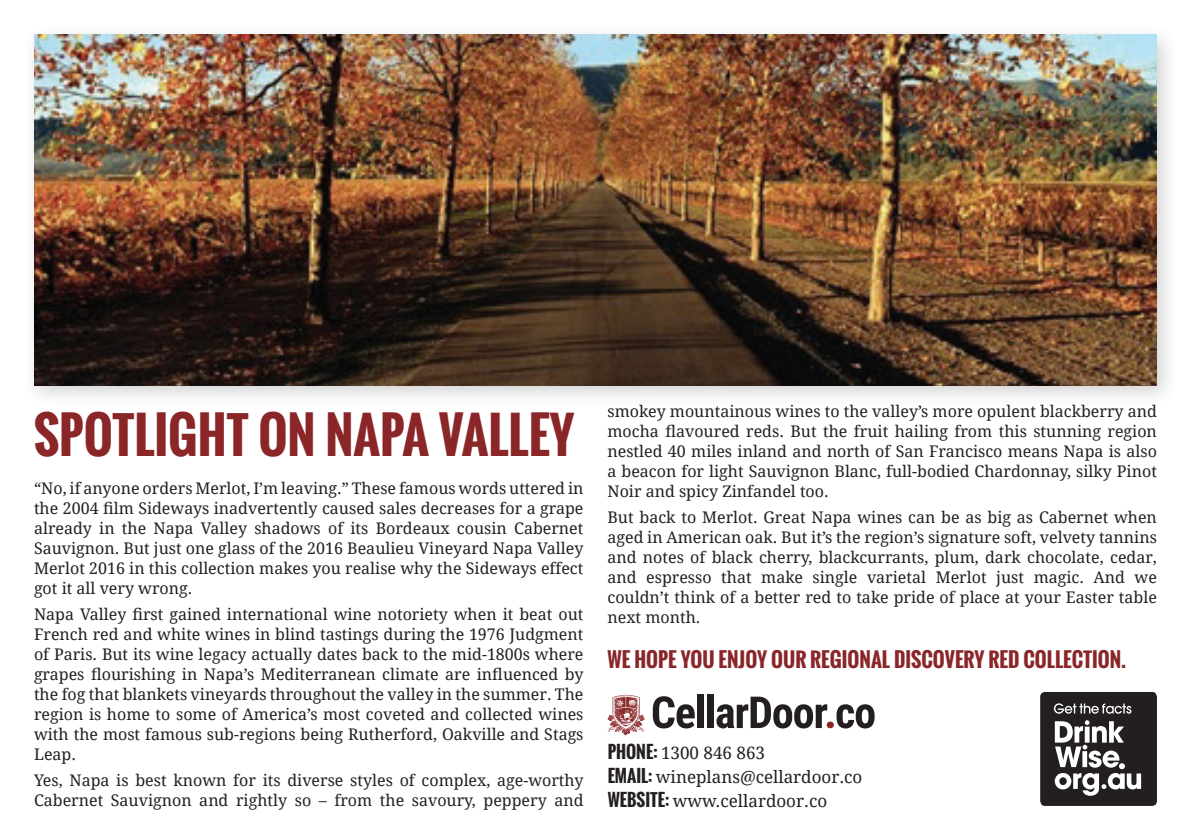
<style>
.page{position:relative;width:1191px;height:840px;background:#fff}
.page>*{position:absolute;margin:0;border:0;box-sizing:border-box;transform-origin:0 0}
.t1{font:700 49px "Oswald";color:#8a2528}
.t2{font:700 20px "Oswald";color:#8a2528}
.t3{font:17px "Droid Serif";color:#231f20}
.t4{font:16px/20px "Droid Serif";color:#231f20;text-align:justify}
.s1{font-family:"Oswald";font-weight:700}
</style>
<div class="page">
<div style="left:22px;top:23px;width:1157px;height:385px;background:#231f20;opacity:.2"></div>
<img style="left:34px;top:35px;width:1123px;height:351px">
<svg style="left:607px;top:694px;width:37px;height:41px"></svg>
<svg style="left:653px;top:696px;width:41px;height:32px"></svg>
<div style="left:697px;top:694px;width:6px;height:33px;background:#231f20"></div>
<div style="left:707px;top:694px;width:6px;height:33px;background:#231f20"></div>
<svg style="left:716px;top:696px;width:158px;height:32px"></svg>
<div style="left:1040px;top:691px;width:117px;height:114px;background:#231f20;border-radius:5px"></div>
<svg style="left:1054px;top:703px;width:77px;height:10px"></svg>
<svg style="left:1054px;top:720px;width:87px;height:75px"></svg>
<p class="t1" style="left:34px;top:398px;width:542px">SPOTLIGHT ON NAPA VALLEY</p>
<p class="t4" style="left:34px;top:478px;width:551px">“No, if anyone orders Merlot, I’m leaving.” These famous words uttered in the 2004 film Sideways inadvertently caused sales decreases for a grape already in the Napa Valley shadows of its Bordeaux cousin Cabernet Sauvignon. But just one glass of the 2016 Beaulieu Vineyard Napa Valley Merlot 2016 in this collection makes you realise why the Sideways effect got it all very wrong.</p>
<p class="t4" style="left:34px;top:603px;width:551px">Napa Valley first gained international wine notoriety when it beat out French red and white wines in blind tastings during the 1976 Judgment of Paris. But its wine legacy actually dates back to the mid-1800s where grapes flourishing in Napa’s Mediterranean climate are influenced by the fog that blankets vineyards throughout the valley in the summer. The region is home to some of America’s most coveted and collected wines with the most famous sub-regions being Rutherford, Oakville and Stags Leap.</p>
<p class="t4" style="left:34px;top:769px;width:551px">Yes, Napa is best known for its diverse styles of complex, age-worthy<br>Cabernet Sauvignon and rightly so – from the savoury, peppery and</p>
<p class="t4" style="left:607px;top:401px;width:551px">smokey mountainous wines to the valley’s more opulent blackberry and mocha flavoured reds. But the fruit hailing from this stunning region nestled 40 miles inland and north of San Francisco means Napa is also a beacon for light Sauvignon Blanc, full-bodied Chardonnay, silky Pinot Noir and spicy Zinfandel too.</p>
<p class="t4" style="left:607px;top:506px;width:551px">But back to Merlot. Great Napa wines can be as big as Cabernet when aged in American oak. But it’s the region’s signature soft, velvety tannins and notes of black cherry, blackcurrants, plum, dark chocolate, cedar, and espresso that make single varietal Merlot just magic. And we couldn’t think of a better red to take pride of place at your Easter table next month.</p>
<p class="t2" style="left:607px;top:644px;width:520px">WE HOPE YOU ENJOY OUR REGIONAL DISCOVERY RED COLLECTION.</p>
<p class="t3" style="left:607px;top:741px;width:159px"><span class="s1">PHONE:</span> 1300 846 863</p>
<p class="t3" style="left:607px;top:765px;width:256px"><span class="s1">EMAIL:</span> wineplans@cellardoor.co</p>
<p class="t3" style="left:607px;top:789px;width:221px"><span class="s1">WEBSITE:</span> www.cellardoor.co</p>
</div>
